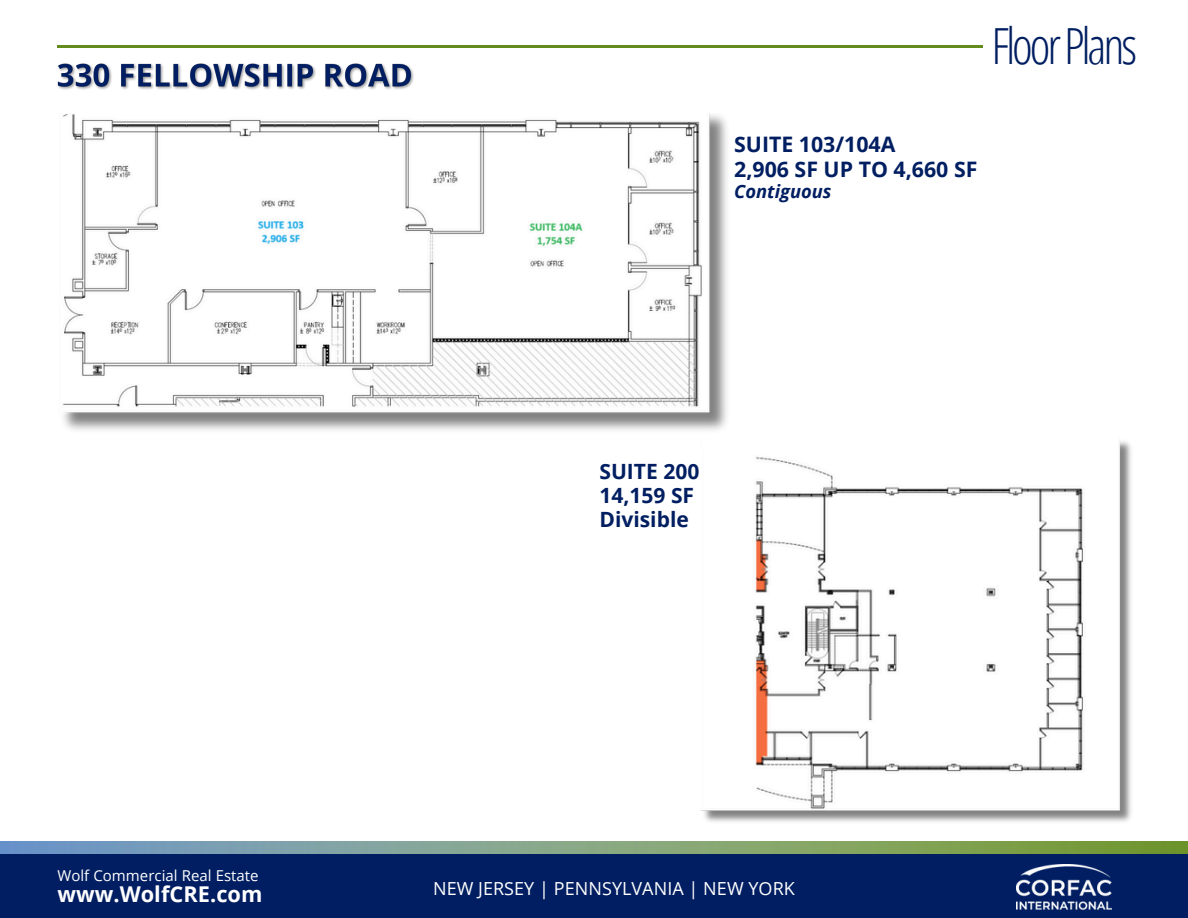
<style>
.page{position:relative;width:1188px;height:918px;background:#fff}
.page>*{position:absolute;margin:0;border:0;box-sizing:border-box;transform-origin:0 0}
.t1{font:300 49.8px "Open Sans Condensed";letter-spacing:-.06em;color:#001e61}
.t2{font:700 21.75px "Open Sans";letter-spacing:.005em;color:#fff}
.t3{font:700 21.3px/24.6px "Open Sans";color:#001e61}
.t4{font:700 21px/24.2px "Open Sans";color:#001e61}
.t5{font:italic 700 18.3px "Open Sans";color:#001e61}
.t6{font:18px "Open Sans";letter-spacing:.005em;color:#fff}
.t7{font:15px "Open Sans";letter-spacing:.005em;color:#fff}
</style>
<div class="page">
<div style="left:0;top:854px;width:1188px;height:64px;background:#001e61"></div>
<img style="left:0;top:842px;width:1188px;height:12px">
<img style="left:1017px;top:864px;width:94px;height:45px">
<hr style="left:57px;top:46px;width:926px;height:2px;background:#638c1c">
<img style="left:62px;top:113px;width:665px;height:317px">
<img style="left:701px;top:441px;width:430px;height:381px">
<img style="left:57px;top:63px;width:357px;height:27px">
<p class="t7" style="left:57px;top:864px;width:203px">Wolf Commercial Real Estate</p>
<p class="t2" style="left:57px;top:879px;width:207px">www.WolfCRE.com</p>
<h6 class="t1" style="left:991px;top:11px;width:147px">FloorPlans</h6>
<p class="t3" style="left:734px;top:132px;width:245px">SUITE 103/104A<br>2,906 SF UP TO 4,660 SF</p>
<p class="t5" style="left:734px;top:179px;width:99px">Contiguous</p>
<p class="t4" style="left:600px;top:459px;width:101px">SUITE 200<br>14,159 SF<br>Divisible</p>
<h4 class="t6" style="left:433px;top:876px;width:363px">NEW JERSEY | PENNSYLVANIA | NEW YORK</h4>
</div>
